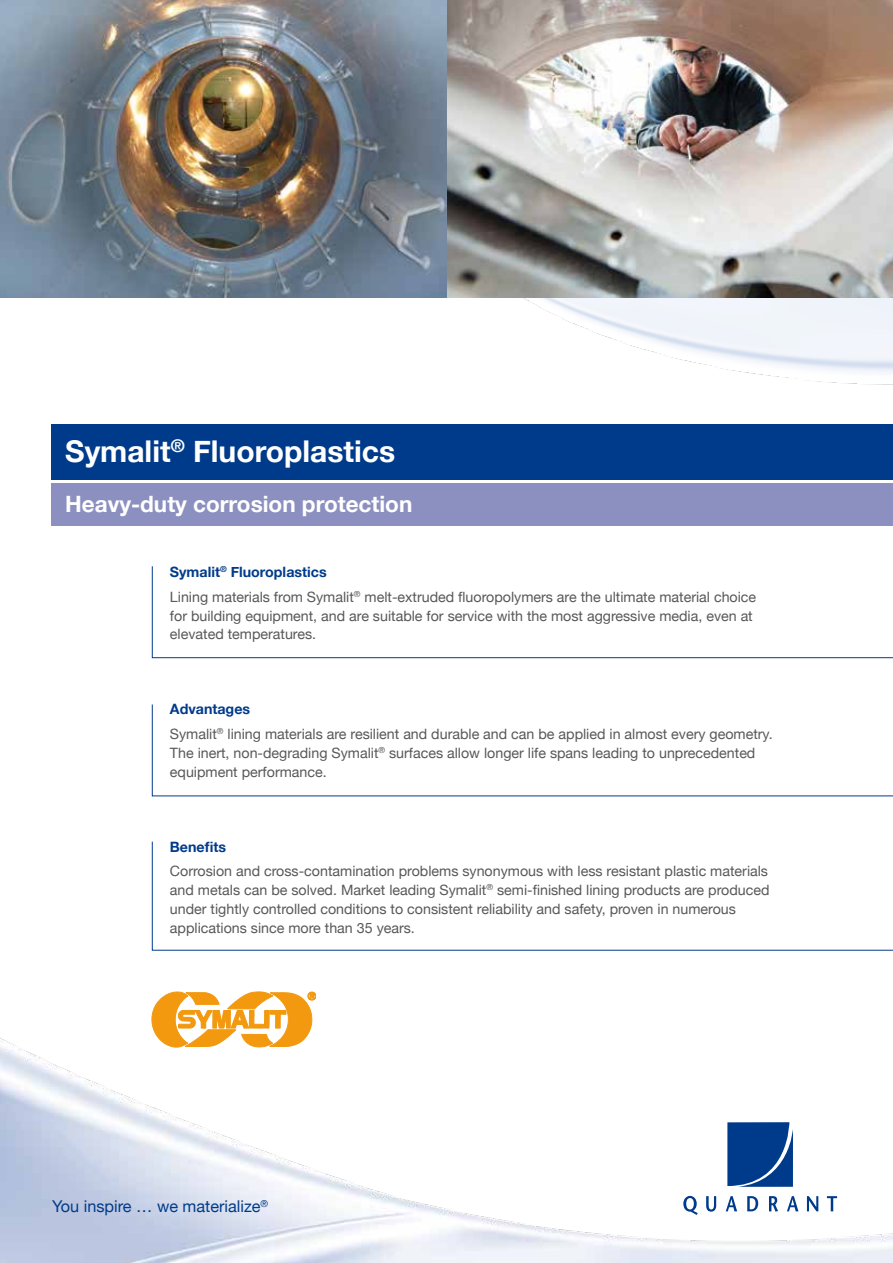
<style>
.page{position:relative;width:893px;height:1263px;background:#fff}
.page>*{position:absolute;margin:0;border:0;box-sizing:border-box;transform-origin:0 0}
.t1{font:700 30px "Helvetica Neue";color:#fff}
.t2{font:700 22.5px "Helvetica Neue";color:#fff}
.t3{font:16.35px "Helvetica Neue";color:#003b8b}
.t4{font:14.25px/18.8px "Helvetica Neue";color:#58585a}
.t5{font:700 14.25px "Helvetica Neue";color:#003b8b}
.s1{font-weight:700;color:#003b8b}
</style>
<div class="page">
<img style="left:507px;top:298px;width:386px;height:127px">
<img style="left:0;top:991px;width:893px;height:272px">
<svg style="left:727px;top:1122px;width:66px;height:65px;background:#144a94"></svg>
<svg style="left:683px;top:1196px;width:15px;height:19px"></svg>
<svg style="left:706px;top:1196px;width:10px;height:15px"></svg>
<svg style="left:726px;top:1196px;width:11px;height:15px"></svg>
<svg style="left:747px;top:1196px;width:11px;height:15px"></svg>
<svg style="left:769px;top:1196px;width:9px;height:15px"></svg>
<svg style="left:787px;top:1196px;width:11px;height:15px"></svg>
<svg style="left:807px;top:1196px;width:11px;height:15px"></svg>
<svg style="left:827px;top:1196px;width:10px;height:15px"></svg>
<div style="left:51px;top:483px;width:842px;height:43px;background:#8c90c0"></div>
<div style="left:51px;top:425px;width:842px;height:55px;background:#003b8b"></div>
<svg style="left:152px;top:566px;width:741px;height:92px"></svg>
<svg style="left:152px;top:841px;width:741px;height:110px"></svg>
<img style="left:0;top:0;width:893px;height:298px">
<svg style="left:152px;top:704px;width:741px;height:93px"></svg>
<svg style="left:152px;top:992px;width:164px;height:55px"></svg>
<h1 class="t1" style="left:65px;top:424px;width:331px">Symalit<sup>®</sup> Fluoroplastics</h1>
<h2 class="t2" style="left:65px;top:484px;width:349px">Heavy-duty corrosion protection</h2>
<p class="t4" style="left:170px;top:558px;width:588px;line-height:24.8px"><span class="s1">Symalit</span><sup>®</sup> <span class="s1">Fluoroplastics<br></span>Lining materials from Symalit<sup>®</sup> melt-extruded fluoropolymers are the ultimate material choice</p>
<p class="t4" style="left:170px;top:605px;width:584px">for building equipment, and are suitable for service with the most aggressive media, even at elevated temperatures.</p>
<p class="t4" style="left:170px;top:696px;width:604px;line-height:24.8px"><span class="s1">Advantages<br></span>Symalit<sup>®</sup> lining materials are resilient and durable and can be applied in almost every geometry.</p>
<p class="t4" style="left:170px;top:742px;width:587px">The inert, non-degrading Symalit<sup>®</sup> surfaces allow longer life spans leading to unprecedented equipment performance.</p>
<p class="t5" style="left:170px;top:833px;width:58px">Benefits</p>
<p class="t4" style="left:170px;top:861px;width:601px">Corrosion and cross-contamination problems synonymous with less resistant plastic materials and metals can be solved. Market leading Symalit<sup>®</sup> semi-finished lining products are produced under tightly controlled conditions to consistent reliability and safety, proven in numerous applications since more than 35 years.</p>
<p class="t3" style="left:52px;top:1192px;width:218px">You inspire … we materialize<sup>®</sup></p>
</div>
